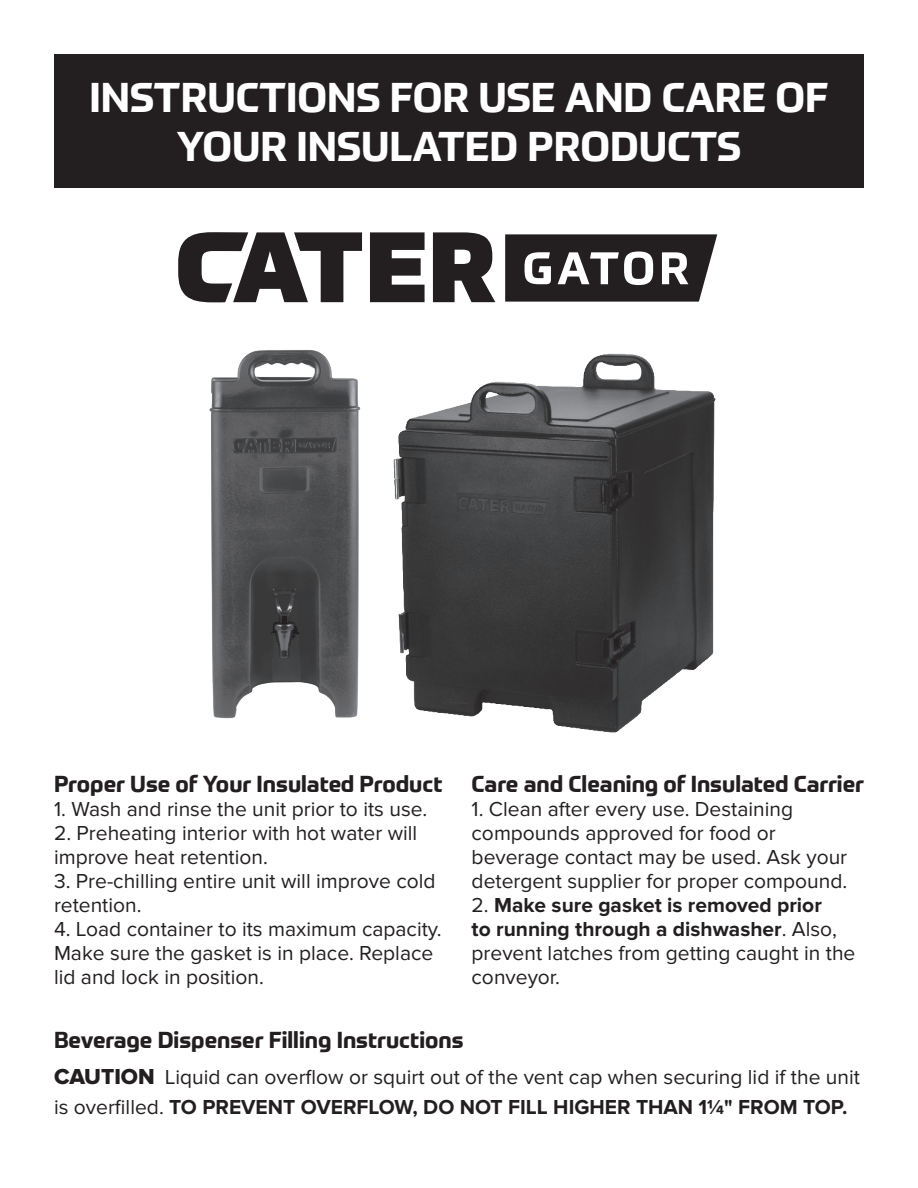
<style>
.page{position:relative;width:918px;height:1188px;background:#fff}
.page>*{position:absolute;margin:0;border:0;box-sizing:border-box;transform-origin:0 0}
.t1{font:700 40.5px/48.6px "Prometo";color:#fff;text-align:center}
.t2{font:700 22.5px "Prometo";color:#231f20}
.t3{font:21px/24px "Proxima Nova";color:#231f20}
.t4{font:700 21px/24px "Proxima Nova";color:#231f20}
.s1{font-weight:400}
.s2{font-family:"Proxima Nova Extrabld";font-size:22.5px}
.s3{font-weight:700}
</style>
<div class="page">
<svg style="left:178px;top:232px;width:184px;height:70px"></svg>
<svg style="left:370px;top:232px;width:55px;height:70px"></svg>
<svg style="left:433px;top:232px;width:62px;height:70px"></svg>
<svg style="left:505px;top:234px;width:212px;height:68px"></svg>
<div style="left:54px;top:54px;width:810px;height:133px;background:#231f20"></div>
<img style="left:209px;top:350px;width:152px;height:369px">
<img style="left:393px;top:354px;width:323px;height:379px">
<p class="t1" style="left:89px;top:73px;width:741px">INSTRUCTIONS FOR USE AND CARE OF<br>YOUR INSULATED PRODUCTS</p>
<p class="t2" style="left:54px;top:770px;width:390px">Proper Use of Your Insulated Product</p>
<p class="t3" style="left:54px;top:798px;width:375px">1. Wash and rinse the unit prior to its use.</p>
<p class="t3" style="left:54px;top:822px;width:365px">2. Preheating interior with hot water will improve heat retention.</p>
<p class="t3" style="left:54px;top:870px;width:383px">3. Pre-chilling entire unit will improve cold retention.</p>
<p class="t3" style="left:54px;top:918px;width:389px">4. Load container to its maximum capacity.<br>Make sure the gasket is in place. Replace lid and lock in position.</p>
<p class="t2" style="left:472px;top:770px;width:394px">Care and Cleaning of Insulated Carrier</p>
<p class="t3" style="left:472px;top:797px;width:377px">1. Clean after every use. Destaining compounds approved for food or beverage contact may be used. Ask your detergent supplier for proper compound.</p>
<p class="t4" style="left:472px;top:893px;width:385px"><span class="s1">2.</span> Make sure gasket is removed prior<br>to running through a dishwasher<span class="s1">. Also, prevent latches from getting caught in the conveyor.</span></p>
<p class="t2" style="left:54px;top:1026px;width:411px">Beverage Dispenser Filling Instructions</p>
<p class="t3" style="left:54px;top:1062px;width:807px;line-height:30px"><span class="s2">CAUTION</span> Liquid can overflow or squirt out of the vent cap when securing lid if the unit is overfilled. <span class="s3">TO PREVENT OVERFLOW, DO NOT FILL HIGHER THAN 11/4" FROM TOP.</span></p>
</div>
